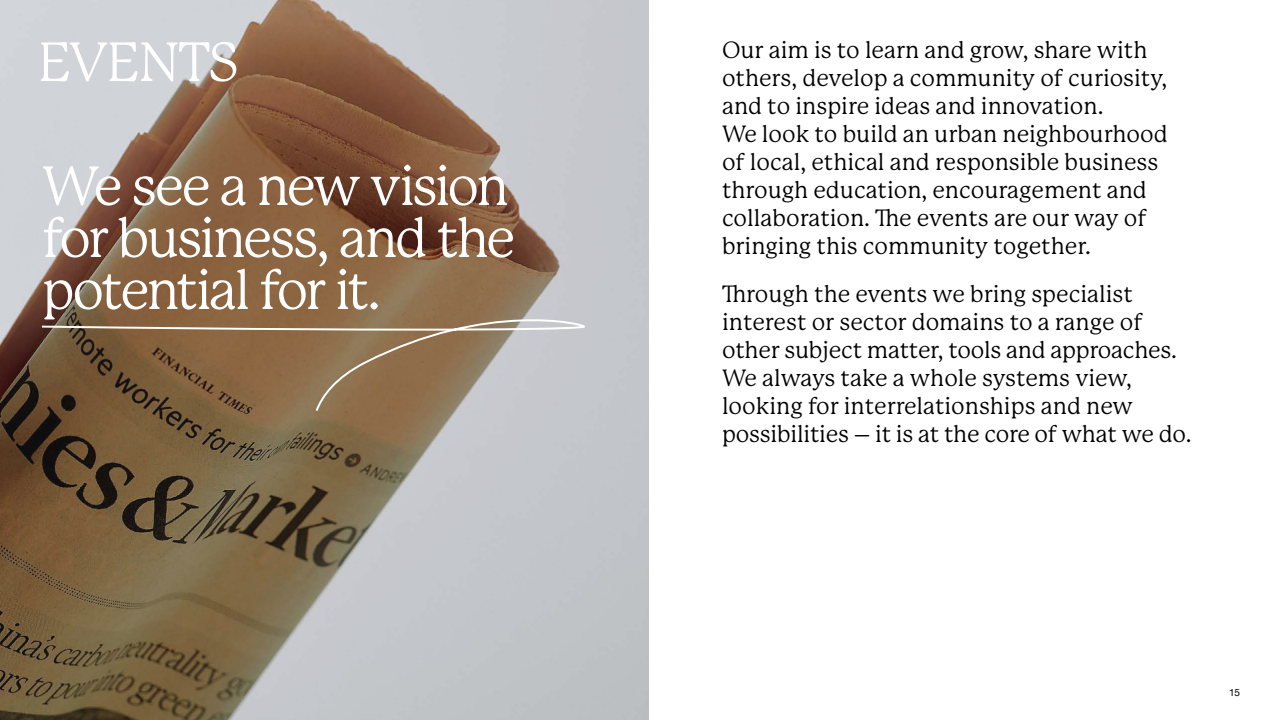
<style>
.page{position:relative;width:1280px;height:720px;background:#fff}
.page>*{position:absolute;margin:0;border:0;box-sizing:border-box;transform-origin:0 0}
.t1{font:54px/52px "P22 Mackinac Pro";letter-spacing:-.055em;color:#fff;text-align:justify}
.t2{font:23px/28px "P22 Mackinac Pro";color:#000}
.t3{font:10px "Helvetica Neue";color:#000}
</style>
<div class="page">
<img style="left:0;top:0;width:649px;height:720px">
<svg style="left:42px;top:319px;width:543px;height:92px"></svg>
<h1 class="t1" style="left:38px;top:37px;width:203px">EVENTS</h1>
<p class="t2" style="left:722px;top:37px;width:447px">Our aim is to learn and grow, share with others, develop a community of curiosity, and to inspire ideas and innovation.<br>We look to build an urban neighbourhood of local, ethical and responsible business through education, encouragement and collaboration. The events are our way of bringing this community together.</p>
<p class="t2" style="left:722px;top:280px;width:471px">Through the events we bring specialist interest or sector domains to a range of other subject matter, tools and approaches.<br>We always take a whole systems view, looking for interrelationships and new possibilities – it is at the core of what we do.</p>
<h1 class="t1" style="left:42px;top:161px;width:475px">We see a new vision for business, and the potential for it.</h1>
<p class="t3" style="left:1229px;top:685px;width:12px">15</p>
</div>
